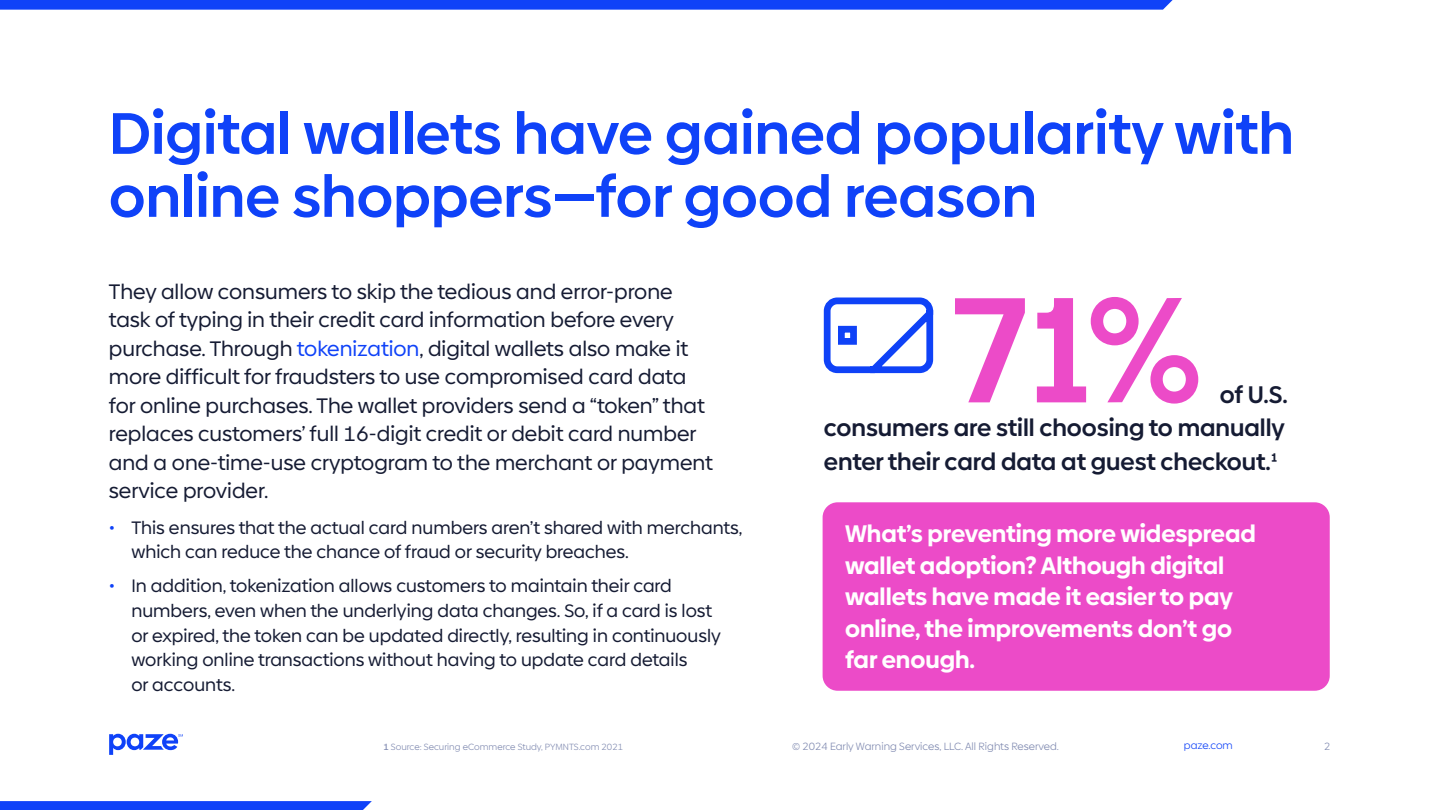
<style>
.page{position:relative;width:1440px;height:810px;background:#fff}
.page>*{position:absolute;margin:0;border:0;box-sizing:border-box;transform-origin:0 0}
.small_headline{font:600 150px "Paze Sans";color:#ec4bc8}
.section_header{font:600 58.5px/63px "Paze Sans";color:#0f42f8}
.small_headline-2{font:700 24px/31.5px "Paze Sans";color:#fff}
.small_headline-3{font:600 24px/33.8px "Paze Sans";color:#151b33;text-align:justify}
.body_copy{font:21px/28.5px "Paze Sans";color:#151b33}
.t1{font:18px/24.8px "Paze Sans";color:#151b33}
.t2{font:300 10.5px "Paze Sans";color:#818bb1}
.t3{font:300 10.5px "Paze Sans";color:#0f42f8}
.footnote{font:300 9px "Paze Sans";color:#818bb1}
.s1{color:#0f42f8}
.s2{font-weight:500}
</style>
<div class="page">
<svg style="left:109px;top:734px;width:74px;height:21px"></svg>
<svg style="left:0;top:0;width:1173px;height:10px;background:#1849f8"></svg>
<svg style="left:0;top:801px;width:372px;height:9px;background:#1446f8"></svg>
<div style="left:823px;top:502px;width:507px;height:189px;background:#ec4bc8;border-radius:15px"></div>
<svg style="left:823px;top:297px;width:111px;height:77px"></svg>
<p class="section_header" style="left:109px;top:102px;width:1187px">Digital wallets have gained popularity with online shoppers—for good reason</p>
<p class="body_copy" style="left:109px;top:277px;width:606px">They allow consumers to skip the tedious and error-prone task of typing in their credit card information before every purchase. Through <span class="s1">tokenization</span>, digital wallets also make it more difficult for fraudsters to use compromised card data for online purchases. The wallet providers send a “token” that replaces customers’ full 16-digit credit or debit card number and a one-time-use cryptogram to the merchant or payment service provider.</p>
<p class="t1" style="left:131px;top:515px;width:612px;text-indent:-22px"><span class="s1">•</span> This ensures that the actual card numbers aren’t shared with merchants, which can reduce the chance of fraud or security breaches.</p>
<p class="t1" style="left:131px;top:573px;width:591px;text-indent:-22px"><span class="s1">•</span> In addition, tokenization allows customers to maintain their card numbers, even when the underlying data changes. So, if a card is lost or expired, the token can be updated directly, resulting in continuously working online transactions without having to update card details<br>or accounts.</p>
<p class="footnote" style="left:383px;top:741px;width:241px"><span class="s2">1</span> Source: Securing eCommerce Study, PYMNTS.com 2021</p>
<p class="small_headline" style="left:952px;top:255px;width:251px">71%</p>
<p class="small_headline-3" style="left:824px;top:377px;width:466px;text-indent:396px">of U.S. consumers are still choosing to manually enter their card data at guest checkout.<span class="s2">¹</span></p>
<p class="small_headline-2" style="left:845px;top:518px;width:412px">What’s preventing more widespread wallet adoption? Although digital wallets have made it easier to pay online, the improvements don’t go far enough.</p>
<p class="t2" style="left:792px;top:740px;width:269px">© 2024 Early Warning Services, LLC. All Rights Reserved.</p>
<p class="t3" style="left:1184px;top:740px;width:50px">paze.com</p>
<p class="t2" style="left:1324px;top:740px;width:8px">2</p>
</div>
